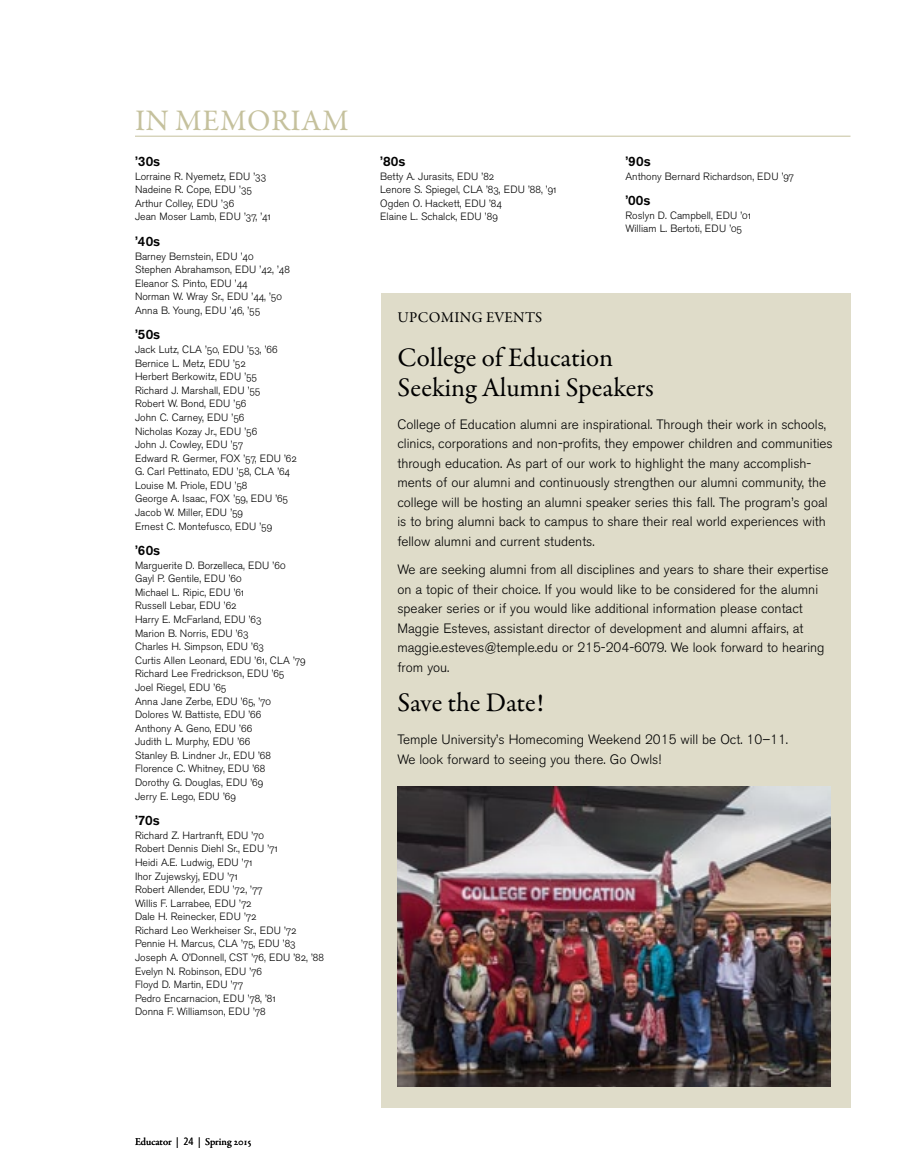
<style>
.page{position:relative;width:918px;height:1175px;background:#fff}
.page>*{position:absolute;margin:0;border:0;box-sizing:border-box;transform-origin:0 0}
.t1{font:30px "Garamond Premr Pro";letter-spacing:.02em;color:#c5c19d}
.t2{font:27px/30px "Garamond Premr Pro";letter-spacing:-.005em;color:#000}
.t3{font:15px "Garamond Premr Pro";letter-spacing:.02em;color:#000}
.t4{font:300 13.5px/19.5px "Akzidenz Grotesk BE";color:#000}
.t5{font:500 13.5px "Akzidenz Grotesk BE";color:#000}
.t6{font:10.5px "Akzidenz Grotesk BE Light Os F";color:#000}
.t7{font:10.5px "Garamond Premr Pro";color:#000}
.s1{font-family:"Helvetica Neue LT Std";font-weight:100;font-size:15px}
.s2{font-family:"Frutiger LT Std";font-weight:300;font-stretch:condensed}
</style>
<div class="page">
<div style="left:381px;top:293px;width:469px;height:814px;background:#dfdcc9"></div>
<img style="left:397px;top:786px;width:433px;height:300px">
<hr style="left:135px;top:136px;width:715px;height:1px;background:#c5c19d">
<h2 class="t1" style="left:135px;top:102px;width:215px">IN MEMORIAM</h2>
<h3 class="t5" style="left:135px;top:153px;width:27px">’30s</h3>
<p class="t6" style="left:135px;top:170px;width:133px">Lorraine R. Nyemetz, EDU ’33</p>
<p class="t6" style="left:135px;top:184px;width:118px">Nadeine R. Cope, EDU ’35</p>
<p class="t6" style="left:135px;top:197px;width:101px">Arthur Colley, EDU ’36</p>
<p class="t6" style="left:135px;top:211px;width:137px">Jean Moser Lamb, EDU ’37, ’41</p>
<h3 class="t5" style="left:135px;top:233px;width:27px">’40s</h3>
<p class="t6" style="left:135px;top:250px;width:120px">Barney Bernstein, EDU ’40</p>
<p class="t6" style="left:135px;top:263px;width:157px">Stephen Abrahamson, EDU ’42, ’48</p>
<p class="t6" style="left:135px;top:277px;width:114px">Eleanor S. Pinto, EDU ’44</p>
<p class="t6" style="left:135px;top:291px;width:148px">Norman W. Wray Sr., EDU ’44, ’50</p>
<p class="t6" style="left:135px;top:304px;width:127px">Anna B. Young, EDU ’46, ’55</p>
<h3 class="t5" style="left:135px;top:326px;width:27px">’50s</h3>
<p class="t6" style="left:135px;top:343px;width:144px">Jack Lutz, CLA ’50, EDU ’53, ’66</p>
<p class="t6" style="left:135px;top:357px;width:112px">Bernice L. Metz, EDU ’52</p>
<p class="t6" style="left:135px;top:370px;width:124px">Herbert Berkowitz, EDU ’55</p>
<p class="t6" style="left:135px;top:384px;width:127px">Richard J. Marshall, EDU ’55</p>
<p class="t6" style="left:135px;top:398px;width:113px">Robert W. Bond, EDU ’56</p>
<p class="t6" style="left:135px;top:411px;width:111px">John C. Carney, EDU ’56</p>
<p class="t6" style="left:135px;top:425px;width:124px">Nicholas Kozay Jr., EDU ’56</p>
<p class="t6" style="left:135px;top:438px;width:110px">John J. Cowley, EDU ’57</p>
<p class="t6" style="left:135px;top:452px;width:163px">Edward R. Germer, FOX ’57, EDU ’62</p>
<p class="t6" style="left:135px;top:466px;width:157px">G. Carl Pettinato, EDU ’58, CLA ’64</p>
<p class="t6" style="left:135px;top:479px;width:114px">Louise M. Priole, EDU ’58</p>
<p class="t6" style="left:135px;top:493px;width:155px">George A. Isaac, FOX ’59, EDU ’65</p>
<p class="t6" style="left:135px;top:506px;width:110px">Jacob W. Miller, EDU ’59</p>
<p class="t6" style="left:135px;top:520px;width:139px">Ernest C. Montefusco, EDU ’59</p>
<h3 class="t5" style="left:135px;top:542px;width:27px">’60s</h3>
<p class="t6" style="left:135px;top:559px;width:152px">Marguerite D. Borzelleca, EDU ’60</p>
<p class="t6" style="left:135px;top:573px;width:108px">Gayl P. Gentile, EDU ’60</p>
<p class="t6" style="left:135px;top:586px;width:111px">Michael L. Ripic, EDU ’61</p>
<p class="t6" style="left:135px;top:600px;width:103px">Russell Lebar, EDU ’62</p>
<p class="t6" style="left:135px;top:613px;width:128px">Harry E. McFarland, EDU ’63</p>
<p class="t6" style="left:135px;top:627px;width:115px">Marion B. Norris, EDU ’63</p>
<p class="t6" style="left:135px;top:640px;width:131px">Charles H. Simpson, EDU ’63</p>
<p class="t6" style="left:135px;top:654px;width:172px">Curtis Allen Leonard, EDU ’61, CLA ’79</p>
<p class="t6" style="left:135px;top:668px;width:151px">Richard Lee Fredrickson, EDU ’65</p>
<p class="t6" style="left:135px;top:681px;width:93px">Joel Riegel, EDU ’65</p>
<p class="t6" style="left:135px;top:695px;width:137px">Anna Jane Zerbe, EDU ’65, ’70</p>
<p class="t6" style="left:135px;top:708px;width:128px">Dolores W. Battiste, EDU ’66</p>
<p class="t6" style="left:135px;top:722px;width:119px">Anthony A. Geno, EDU ’66</p>
<p class="t6" style="left:135px;top:735px;width:117px">Judith L. Murphy, EDU ’66</p>
<p class="t6" style="left:135px;top:749px;width:137px">Stanley B. Lindner Jr., EDU ’68</p>
<p class="t6" style="left:135px;top:763px;width:132px">Florence C. Whitney, EDU ’68</p>
<p class="t6" style="left:135px;top:776px;width:130px">Dorothy G. Douglas, EDU ’69</p>
<p class="t6" style="left:135px;top:790px;width:102px">Jerry E. Lego, EDU ’69</p>
<h3 class="t5" style="left:135px;top:812px;width:26px">’70s</h3>
<p class="t6" style="left:135px;top:829px;width:130px">Richard Z. Hartranft, EDU ’70</p>
<p class="t6" style="left:135px;top:842px;width:144px">Robert Dennis Diehl Sr., EDU ’71</p>
<p class="t6" style="left:135px;top:856px;width:119px">Heidi A.E. Ludwig, EDU ’71</p>
<p class="t6" style="left:135px;top:870px;width:104px">Ihor Zujewskyj, EDU ’71</p>
<p class="t6" style="left:135px;top:883px;width:129px">Robert Allender, EDU ’72, ’77</p>
<p class="t6" style="left:135px;top:897px;width:118px">Willis F. Larrabee, EDU ’72</p>
<p class="t6" style="left:135px;top:910px;width:123px">Dale H. Reinecker, EDU ’72</p>
<p class="t6" style="left:135px;top:924px;width:163px">Richard Leo Werkheiser Sr., EDU ’72</p>
<p class="t6" style="left:135px;top:938px;width:162px">Pennie H. Marcus, CLA ’75, EDU ’83</p>
<p class="t6" style="left:135px;top:951px;width:190px">Joseph A. O’Donnell, CST ’76, EDU ’82, ’88</p>
<p class="t6" style="left:135px;top:965px;width:129px">Evelyn N. Robinson, EDU ’76</p>
<p class="t6" style="left:135px;top:978px;width:110px">Floyd D. Martin, EDU ’77</p>
<p class="t6" style="left:135px;top:992px;width:142px">Pedro Encarnacion, EDU ’78, ’81</p>
<p class="t6" style="left:135px;top:1005px;width:132px">Donna F. Williamson, EDU ’78</p>
<h3 class="t5" style="left:380px;top:153px;width:27px">’80s</h3>
<p class="t6" style="left:380px;top:170px;width:116px">Betty A. Jurasits, EDU ’82</p>
<p class="t6" style="left:380px;top:184px;width:178px">Lenore S. Spiegel, CLA ’83, EDU ’88, ’91</p>
<p class="t6" style="left:380px;top:197px;width:123px">Ogden O. Hackett, EDU ’84</p>
<p class="t6" style="left:380px;top:211px;width:119px">Elaine L. Schalck, EDU ’89</p>
<h3 class="t5" style="left:626px;top:153px;width:27px">’90s</h3>
<p class="t6" style="left:626px;top:170px;width:170px">Anthony Bernard Richardson, EDU ’97</p>
<h3 class="t5" style="left:626px;top:192px;width:27px">’00s</h3>
<p class="t6" style="left:626px;top:209px;width:127px">Roslyn D. Campbell, EDU ’01</p>
<p class="t6" style="left:626px;top:223px;width:118px">William L. Bertoti, EDU ’05</p>
<h2 class="t3" style="left:398px;top:308px;width:146px">UPCOMING EVENTS</h2>
<h3 class="t2" style="left:397px;top:343px;width:258px">College of Education<br>Seeking Alumni Speakers</h3>
<p class="t4" style="left:397px;top:414px;width:437px">College of Education alumni are inspirational. Through their work in schools, clinics, corporations and non-profits, they empower children and communities through education. As part of our work to highlight the many accomplish&shy;ments of our alumni and continuously strengthen our alumni community, the college will be hosting an alumni speaker series this fall. The program’s goal is to bring alumni back to campus to share their real world experiences with fellow alumni and current students.</p>
<p class="t4" style="left:397px;top:560px;width:433px">We are seeking alumni from all disciplines and years to share their expertise on a topic of their choice. If you would like to be considered for the alumni speaker series or if you would like additional information please contact Maggie Esteves, assistant director of development and alumni affairs, at maggie.esteves@temple.edu or 215-204-6079. We look forward to hearing from you.</p>
<h3 class="t2" style="left:397px;top:688px;width:148px">Save the Date!</h3>
<p class="t4" style="left:397px;top:730px;width:392px">Temple University’s Homecoming Weekend 2015 will be Oct. 10–11.<br>We look forward to seeing you there. Go Owls!</p>
<p class="t7" style="left:135px;top:1135px;width:118px">Educator <span class="s1">l</span> <span class="s2">24</span> <span class="s1">l</span> Spring 2015</p>
</div>
